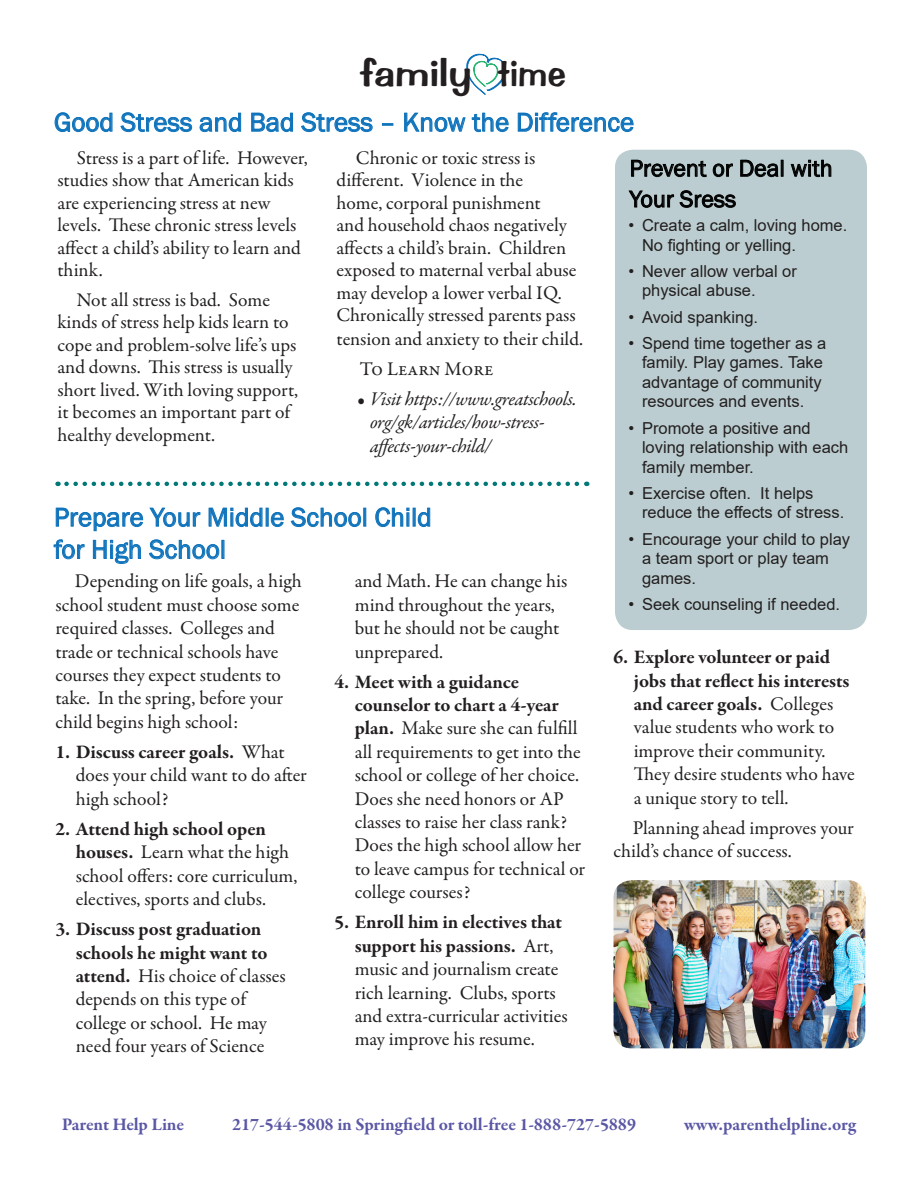
<style>
.page{position:relative;width:918px;height:1188px;background:#fff}
.page>*{position:absolute;margin:0;border:0;box-sizing:border-box;transform-origin:0 0}
.t1{font:37.65px "Impress BT";color:#231f20;scale:1.18 1}
.t2{font:27px "Franklin Gothic";color:#1074bc}
.t3{font:24px "Franklin Gothic";color:#000}
.t4{font:19.5px/23.4px "Garamond Premr Pro";color:#231f20}
.t5{font:italic 19.5px/23.4px "Garamond Premr Pro";letter-spacing:-.025em;color:#231f20}
.t6{font:700 18px "Garamond Premr Pro";letter-spacing:-.005em;color:#5a57a5}
.t7{font:16.5px/19.5px "Arial";color:#231f20}
.s1{font-weight:700}
</style>
<div class="page">
<svg style="left:466px;top:54px;width:40px;height:41px"></svg>
<svg style="left:54px;top:112px;width:59px;height:20px"></svg>
<svg style="left:120px;top:112px;width:72px;height:20px"></svg>
<svg style="left:199px;top:112px;width:42px;height:20px"></svg>
<svg style="left:251px;top:112px;width:42px;height:20px"></svg>
<svg style="left:301px;top:112px;width:72px;height:20px"></svg>
<svg style="left:382px;top:123px;width:11px;height:3px"></svg>
<svg style="left:404px;top:112px;width:62px;height:20px"></svg>
<svg style="left:472px;top:112px;width:37px;height:20px"></svg>
<svg style="left:517px;top:112px;width:117px;height:20px"></svg>
<svg style="left:56px;top:507px;width:87px;height:24px"></svg>
<svg style="left:149px;top:507px;width:52px;height:20px"></svg>
<svg style="left:208px;top:507px;width:55px;height:20px"></svg>
<svg style="left:271px;top:512px;width:13px;height:15px"></svg>
<svg style="left:290px;top:507px;width:71px;height:20px"></svg>
<div style="left:363px;top:508px;width:3px;height:19px;border:1px solid #1074bc"></div>
<svg style="left:375px;top:507px;width:34px;height:20px"></svg>
<svg style="left:418px;top:507px;width:12px;height:20px"></svg>
<svg style="left:53px;top:539px;width:32px;height:21px"></svg>
<svg style="left:93px;top:540px;width:48px;height:24px"></svg>
<svg style="left:149px;top:539px;width:75px;height:21px"></svg>
<div style="left:615px;top:150px;width:252px;height:480px;background:#bbcdd0;border-radius:18px"></div>
<svg style="left:631px;top:160px;width:102px;height:17px"></svg>
<svg style="left:740px;top:160px;width:43px;height:17px"></svg>
<svg style="left:790px;top:160px;width:42px;height:17px"></svg>
<svg style="left:628px;top:190px;width:108px;height:18px"></svg>
<img style="left:614px;top:880px;width:251px;height:168px">
<svg style="left:66px;top:482px;width:521px;height:4px"></svg>
<h1 class="t1" style="left:360px;top:50px;width:176px">family time</h1>
<p class="t2" style="left:54px;top:105px;width:582px">Good Stress and Bad Stress – Know the Difference</p>
<p class="t4" style="left:58px;top:147px;width:252px;line-height:22.5px;text-indent:19px">Stress is a part of life. However, studies show that American kids are experiencing stress at new levels. These chronic stress levels affect a child’s ability to learn and think.</p>
<p class="t4" style="left:58px;top:289px;width:242px;line-height:22.5px;text-indent:19px">Not all stress is bad. Some kinds of stress help kids learn to cope and problem-solve life’s ups and downs. This stress is usually short lived. With loving support, it becomes an important part of healthy development.</p>
<p class="t4" style="left:337px;top:147px;width:248px;line-height:22.6px;text-indent:19px">Chronic or toxic stress is different. Violence in the<br>home, corporal punishment<br>and household chaos negatively affects a child’s brain. Children exposed to maternal verbal abuse may develop a lower verbal IQ.<br>Chronically stressed parents pass tension and anxiety to their child.</p>
<p class="t4" style="left:360px;top:358px;width:135px">To Learn More</p>
<p class="t5" style="left:370px;top:388px;width:208px;text-indent:-14px">• Visit https://www.greatschools. org/gk/articles/how-stress&shy;affects-your-child/</p>
<p class="t2" style="left:54px;top:500px;width:379px">Prepare Your Middle School Child</p>
<p class="t2" style="left:54px;top:533px;width:174px">for High School</p>
<p class="t4" style="left:355px;top:570px;width:214px">and Math. He can change his mind throughout the years, but he should not be caught unprepared.</p>
<p class="t4" style="left:355px;top:670px;width:232px;text-indent:-20px"><span class="s1">4. Meet with a guidance counselor to chart a 4-year plan.</span> Make sure she can fulfill all requirements to get into the school or college of her choice.<br>Does she need honors or AP classes to raise her class rank?<br>Does the high school allow her to leave campus for technical or college courses?</p>
<p class="t4" style="left:355px;top:911px;width:214px;text-indent:-20px"><span class="s1">5. Enroll him in electives that support his passions.</span> Art, music and journalism create rich learning. Clubs, sports and extra-curricular activities may improve his resume.</p>
<p class="t4" style="left:56px;top:570px;width:248px;text-indent:19px">Depending on life goals, a high school student must choose some required classes. Colleges and trade or technical schools have courses they expect students to take. In the spring, before your child begins high school:</p>
<p class="t4" style="left:76px;top:741px;width:233px;text-indent:-20px"><span class="s1">1. Discuss career goals.</span> What does your child want to do after high school?</p>
<p class="t4" style="left:76px;top:817px;width:223px;text-indent:-20px"><span class="s1">2. Attend high school open houses.</span> Learn what the high school offers: core curriculum, electives, sports and clubs.</p>
<p class="t4" style="left:76px;top:918px;width:212px;text-indent:-20px"><span class="s1">3. Discuss post graduation schools he might want to attend.</span> His choice of classes depends on this type of college or school. He may need four years of Science</p>
<p class="t3" style="left:630px;top:153px;width:205px">Prevent or Deal with</p>
<p class="t3" style="left:630px;top:184px;width:108px">Your Sress</p>
<p class="t7" style="left:642px;top:215px;width:207px;text-indent:-14px">• Create a calm, loving home.<br>No fighting or yelling.</p>
<p class="t7" style="left:642px;top:261px;width:156px;text-indent:-14px">• Never allow verbal or physical abuse.</p>
<p class="t7" style="left:628px;top:307px;width:131px">• Avoid spanking.</p>
<p class="t7" style="left:642px;top:333px;width:186px;text-indent:-14px">• Spend time together as a family. Play games. Take advantage of community resources and events.</p>
<p class="t7" style="left:642px;top:418px;width:208px;text-indent:-14px">• Promote a positive and loving relationship with each family member.</p>
<p class="t7" style="left:642px;top:483px;width:204px;text-indent:-14px">• Exercise often. It helps reduce the effects of stress.</p>
<p class="t7" style="left:642px;top:529px;width:210px;text-indent:-14px">• Encourage your child to play a team sport or play team games.</p>
<p class="t7" style="left:628px;top:594px;width:213px">• Seek counseling if needed.</p>
<p class="t4" style="left:634px;top:646px;width:223px;text-indent:-20px"><span class="s1">6. Explore volunteer or paid jobs that reflect his interests and career goals.</span> Colleges value students who work to improve their community.<br>They desire students who have a unique story to tell.</p>
<p class="t4" style="left:614px;top:816px;width:242px;text-indent:19px">Planning ahead improves your child’s chance of success.</p>
<p class="t6" style="left:62px;top:1113px;width:124px">Parent Help Line</p>
<p class="t6" style="left:232px;top:1113px;width:406px">217-544-5808 in Springfield or toll-free 1-888-727-5889</p>
<p class="t6" style="left:684px;top:1113px;width:174px">www.parenthelpline.org</p>
</div>
